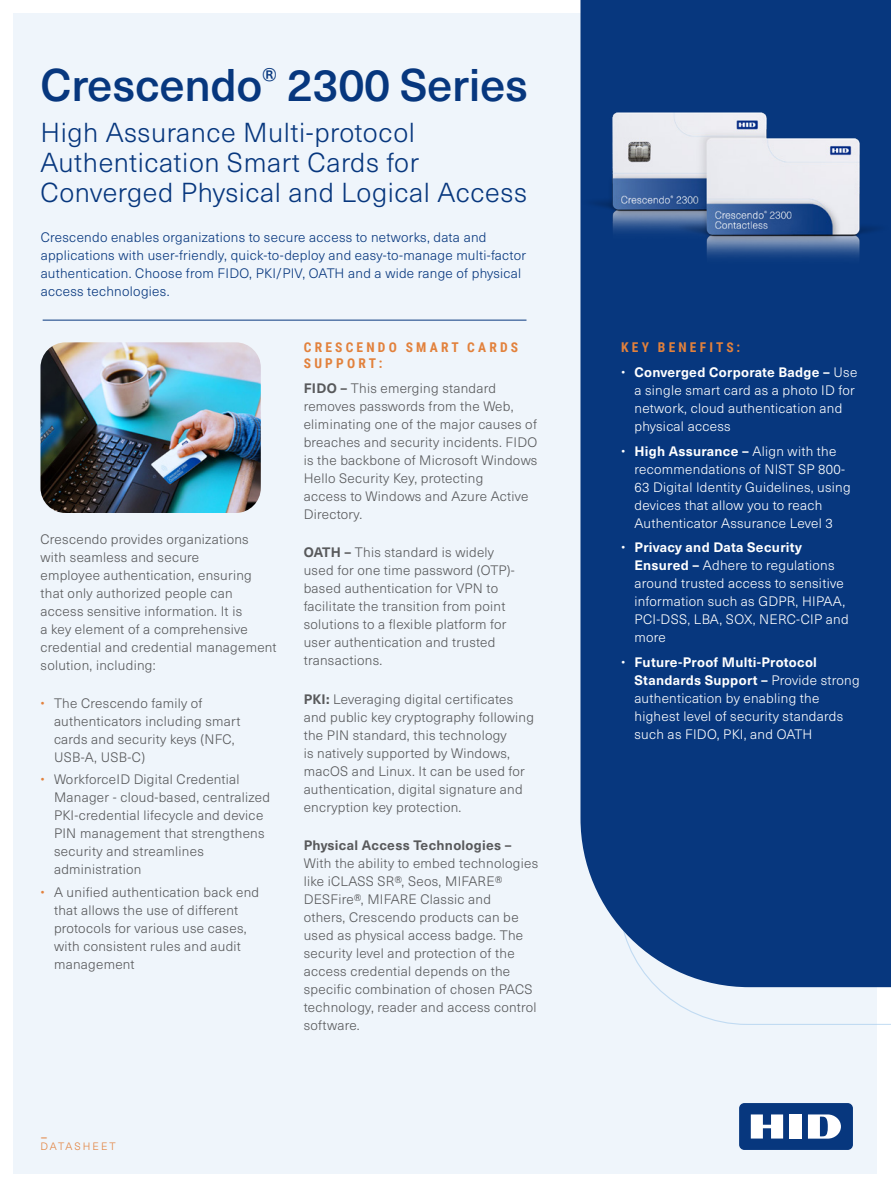
<style>
.page{position:relative;width:891px;height:1188px;background:#fff}
.page>*{position:absolute;margin:0;border:0;box-sizing:border-box;transform-origin:0 0}
.ds_1st_page_large_to{font:500 45px "Neue Haas Unica Pro";letter-spacing:-.01em;color:#07377e}
.ds_1st_page_section{font:300 27px/30px "Neue Haas Unica Pro";letter-spacing:.02em;color:#07377e}
.ds_doument_type_titl{font:100 25.5px "Neue Haas Unica Pro";color:#e2813c}
.ds_main_body{font:300 13.5px/18px "Neue Haas Unica Pro";letter-spacing:.02em;color:#58595b}
.t1{font:300 13.5px/18px "Neue Haas Unica Pro";letter-spacing:.02em;color:#fff}
.ds_main_body-2{font:300 13.5px/18px "Neue Haas Unica Pro";letter-spacing:.02em;color:#07377e}
.ds_small_section_sub{font:700 13.5px/16.2px "Roboto Condensed";letter-spacing:.235em;color:#e2813c}
.ds_doument_type_titl-2{font:300 10.5px "Neue Haas Unica Pro";letter-spacing:.185em;color:#e2813c}
.s1{color:#e2813c}
.s2{font-weight:700}
</style>
<div class="page">
<div style="left:14px;top:14px;width:864px;height:1160px;background:#eff5fb"></div>
<div style="left:580px;top:0;width:311px;height:987px;background:#07377e"></div>
<div style="left:739px;top:1103px;width:114px;height:47px;background:#07377e;border-radius:5px"></div>
<div style="left:790px;top:1114px;width:12px;height:25px;background:#fff"></div>
<svg style="left:751px;top:1114px;width:32px;height:25px"></svg>
<svg style="left:808px;top:1114px;width:33px;height:25px"></svg>
<hr style="left:43px;top:320px;width:484px;height:1px;background:#07377e">
<img style="left:580px;top:36px;width:311px;height:297px">
<img style="left:40px;top:342px;width:221px;height:171px">
<p class="ds_1st_page_large_to" style="left:40px;top:58px;width:489px">Crescendo<sup>®</sup> 2300 Series</p>
<p class="ds_1st_page_section" style="left:40px;top:118px;width:488px">High Assurance Multi-protocol<br>Authentication Smart Cards for<br>Converged Physical and Logical Access</p>
<p class="ds_main_body-2" style="left:41px;top:228px;width:487px">Crescendo enables organizations to secure access to networks, data and applications with user-friendly, quick-to-deploy and easy-to-manage multi-factor authentication. Choose from FIDO, PKI/PIV, OATH and a wide range of physical access technologies.</p>
<p class="ds_main_body" style="left:40px;top:530px;width:238px">Crescendo provides organizations with seamless and secure<br>employee authentication, ensuring that only authorized people can access sensitive information. It is<br>a key element of a comprehensive credential and credential management solution, including:</p>
<p class="ds_main_body" style="left:54px;top:694px;width:188px;text-indent:-14px"><span class="s1">•</span> The Crescendo family of authenticators including smart cards and security keys (NFC,<br>USB-A, USB-C)</p>
<p class="ds_main_body" style="left:54px;top:771px;width:218px;text-indent:-14px"><span class="s1">•</span> WorkforceID Digital Credential<br>Manager - cloud-based, centralized<br>PKI-credential lifecycle and device<br>PIN management that strengthens security and streamlines administration</p>
<p class="ds_main_body" style="left:54px;top:883px;width:207px;text-indent:-14px"><span class="s1">•</span> A unified authentication back end that allows the use of different protocols for various use cases, with consistent rules and audit management</p>
<p class="ds_small_section_sub" style="left:304px;top:339px;width:216px">CRESCENDO SMART CARDS<br>SUPPORT:</p>
<p class="ds_main_body" style="left:304px;top:379px;width:235px"><span class="s2">FIDO –</span> This emerging standard removes passwords from the Web, eliminating one of the major causes of breaches and security incidents. FIDO is the backbone of Microsoft Windows<br>Hello Security Key, protecting<br>access to Windows and Azure Active<br>Directory.</p>
<p class="ds_main_body" style="left:304px;top:544px;width:212px"><span class="s2">OATH –</span> This standard is widely used for one time password (OTP)- based authentication for VPN to facilitate the transition from point solutions to a flexible platform for user authentication and trusted transactions.</p>
<p class="ds_main_body" style="left:304px;top:690px;width:232px"><span class="s2">PKI:</span> Leveraging digital certificates and public key cryptography following the PIN standard, this technology<br>is natively supported by Windows, macOS and Linux. It can be used for authentication, digital signature and encryption key protection.</p>
<p class="ds_main_body" style="left:304px;top:836px;width:236px"><span class="s2">Physical Access Technologies –<br></span>With the ability to embed technologies like iCLASS SR®, Seos, MIFARE®<br>DESFire®, MIFARE Classic and<br>others, Crescendo products can be used as physical access badge. The security level and protection of the access credential depends on the specific combination of chosen PACS technology, reader and access control software.</p>
<p class="ds_doument_type_titl" style="left:40px;top:1123px;width:9px">-</p>
<p class="ds_doument_type_titl-2" style="left:40px;top:1140px;width:77px">DATASHEET</p>
<p class="ds_small_section_sub" style="left:621px;top:339px;width:121px">KEY BENEFITS:</p>
<p class="t1" style="left:634px;top:363px;width:224px;text-indent:-14px">• <span class="s2">Converged Corporate Badge –</span> Use a single smart card as a photo ID for network, cloud authentication and physical access</p>
<p class="t1" style="left:634px;top:442px;width:218px;text-indent:-14px">• <span class="s2">High Assurance –</span> Align with the recommendations of NIST SP 800- 63 Digital Identity Guidelines, using devices that allow you to reach Authenticator Assurance Level 3</p>
<p class="t1" style="left:634px;top:539px;width:216px;text-indent:-14px">• <span class="s2">Privacy and Data Security<br>Ensured –</span> Adhere to regulations around trusted access to sensitive information such as GDPR, HIPAA,<br>PCI-DSS, LBA, SOX, NERC-CIP and more</p>
<p class="t1" style="left:634px;top:654px;width:227px;text-indent:-14px">• <span class="s2">Future-Proof Multi-Protocol<br>Standards Support –</span> Provide strong authentication by enabling the highest level of security standards such as FIDO, PKI, and OATH</p>
</div>
